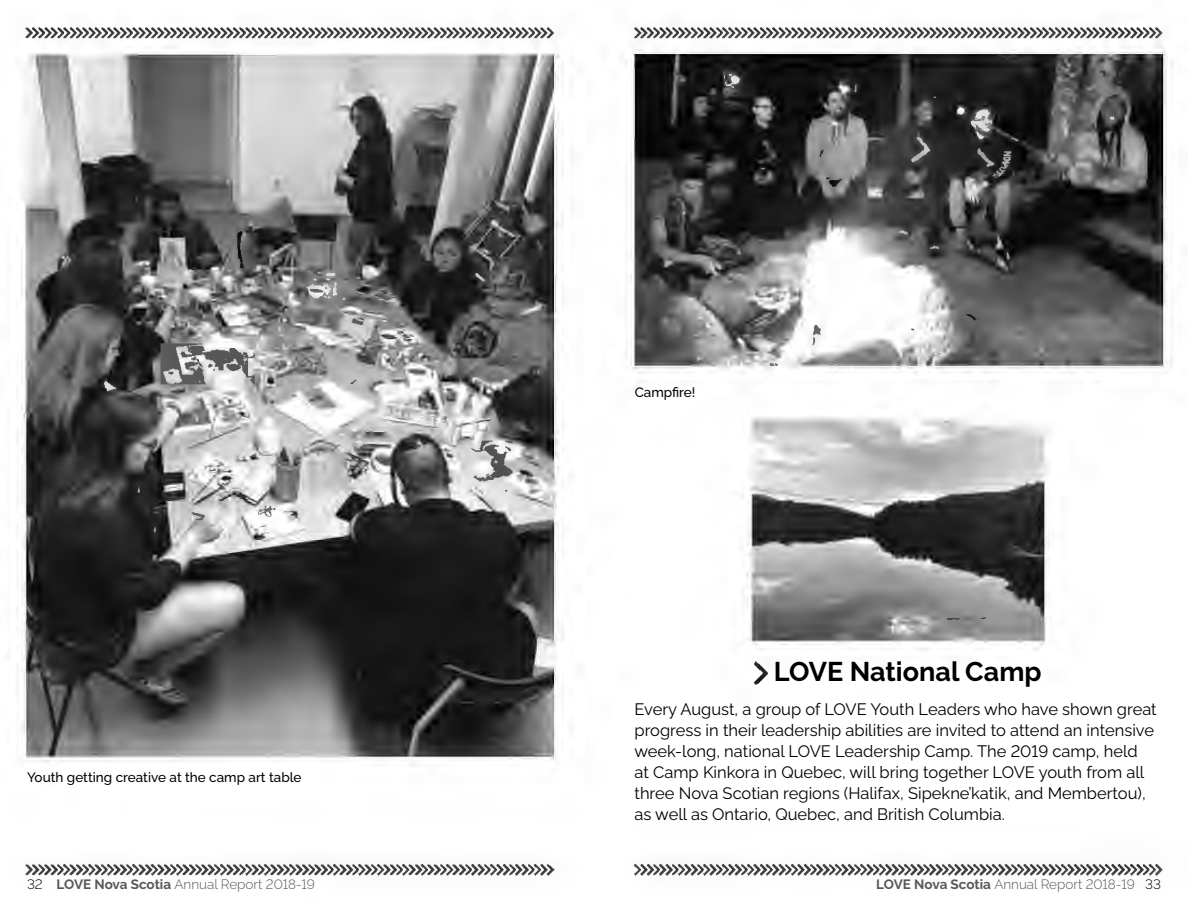
<style>
.page{position:relative;width:1188px;height:918px;background:#fff}
.page>*{position:absolute;margin:0;border:0;box-sizing:border-box;transform-origin:0 0}
.t1{font:700 27px "Raleway";color:#000}
.t2{font:16.5px/21px "Raleway";color:#000}
.t3{font:300 13.5px "Raleway";color:#57585b}
.t4{font:500 13.5px "Raleway";color:#000}
.s1{color:#000}
.s2{font-weight:700}
</style>
<div class="page">
<img style="left:16px;top:27px;width:1157px;height:849px">
<p class="t4" style="left:27px;top:767px;width:276px">Youth getting creative at the camp art table</p>
<p class="t4" style="left:635px;top:381px;width:62px">Campfire!</p>
<h1 class="t1" style="left:774px;top:650px;width:269px">LOVE National Camp</h1>
<p class="t2" style="left:634px;top:697px;width:524px">Every August, a group of LOVE Youth Leaders who have shown great progress in their leadership abilities are invited to attend an intensive week-long, national LOVE Leadership Camp. The 2019 camp, held<br>at Camp Kinkora in Quebec, will bring together LOVE youth from all three Nova Scotian regions (Halifax, Sipekne’katik, and Membertou), as well as Ontario, Quebec, and British Columbia.</p>
<p class="t3" style="left:27px;top:874px;width:290px"><span class="s1">32</span> <span class="s2">LOVE Nova Scotia</span> Annual Report 2018-19</p>
<p class="t3" style="left:876px;top:874px;width:286px"><span class="s2">LOVE Nova Scotia</span> Annual Report 2018-19 <span class="s1">33</span></p>
</div>
